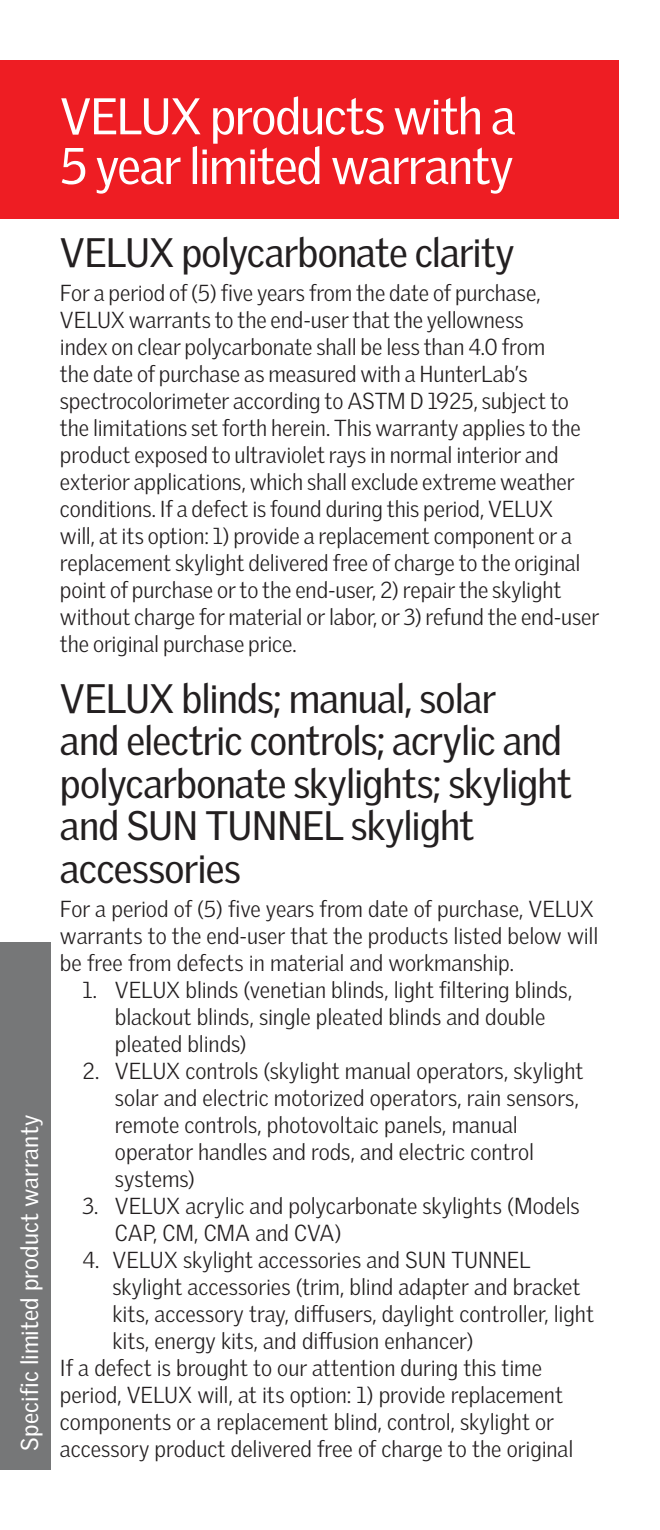
<style>
.page{position:relative;width:660px;height:1530px;background:#fff}
.page>*{position:absolute;margin:0;border:0;box-sizing:border-box;transform-origin:0 0}
.page_white_tops{font:50px "Velux Gothic";letter-spacing:-.025em;color:#fff}
.Page_Sub_Heading{font:40px/42.5px "Velux Gothic";letter-spacing:-.02em;color:#231f20}
.t1{font:23.75px "Velux Gothic";letter-spacing:.005em;color:#fff}
.Page_Sub_Heading-2{font:300 22.5px/27px "Velux Gothic";letter-spacing:-.005em;color:#231f20}
</style>
<div class="page">
<div style="left:0;top:60px;width:619px;height:159px;background:#ee1d23"></div>
<div style="left:0;top:943px;width:50px;height:527px;background:#767778"></div>
<p class="t1" style="left:15px;top:1451px;width:337px;rotate:-90deg">Specific limited product warranty</p>
<p class="page_white_tops" style="left:60px;top:87px;width:457px">VELUX products with a</p>
<p class="page_white_tops" style="left:60px;top:136px;width:455px">5 year limited warranty</p>
<p class="Page_Sub_Heading" style="left:60px;top:230px;width:456px">VELUX polycarbonate clarity</p>
<p class="Page_Sub_Heading-2" style="left:60px;top:279px;width:541px">For a period of (5) five years from the date of purchase, VELUX warrants to the end-user that the yellowness<br>index on clear polycarbonate shall be less than 4.0 from<br>the date of purchase as measured with a HunterLab’s spectrocolorimeter according to ASTM D 1925, subject to the limitations set forth herein. This warranty applies to the product exposed to ultraviolet rays in normal interior and exterior applications, which shall exclude extreme weather conditions. If a defect is found during this period, VELUX<br>will, at its option: 1) provide a replacement component or a replacement skylight delivered free of charge to the original point of purchase or to the end-user, 2) repair the skylight without charge for material or labor, or 3) refund the end-user the original purchase price.</p>
<p class="Page_Sub_Heading" style="left:60px;top:676px;width:513px">VELUX blinds; manual, solar<br>and electric controls; acrylic and polycarbonate skylights; skylight and SUN TUNNEL skylight accessories</p>
<p class="Page_Sub_Heading-2" style="left:60px;top:895px;width:540px">For a period of (5) five years from date of purchase, VELUX warrants to the end-user that the products listed below will be free from defects in material and workmanship.</p>
<p class="Page_Sub_Heading-2" style="left:115px;top:976px;width:459px;text-indent:-32px">1. VELUX blinds (venetian blinds, light filtering blinds, blackout blinds, single pleated blinds and double pleated blinds)</p>
<p class="Page_Sub_Heading-2" style="left:115px;top:1057px;width:470px;text-indent:-32px">2. VELUX controls (skylight manual operators, skylight solar and electric motorized operators, rain sensors, remote controls, photovoltaic panels, manual operator handles and rods, and electric control systems)</p>
<p class="Page_Sub_Heading-2" style="left:115px;top:1192px;width:466px;text-indent:-32px">3. VELUX acrylic and polycarbonate skylights (Models<br>CAP, CM, CMA and CVA)</p>
<p class="Page_Sub_Heading-2" style="left:112px;top:1246px;width:483px;text-indent:-30px">4. VELUX skylight accessories and SUN TUNNEL skylight accessories (trim, blind adapter and bracket kits, accessory tray, diffusers, daylight controller, light kits, energy kits, and diffusion enhancer)</p>
<p class="Page_Sub_Heading-2" style="left:60px;top:1354px;width:515px">If a defect is brought to our attention during this time period, VELUX will, at its option: 1) provide replacement components or a replacement blind, control, skylight or accessory product delivered free of charge to the original</p>
</div>
